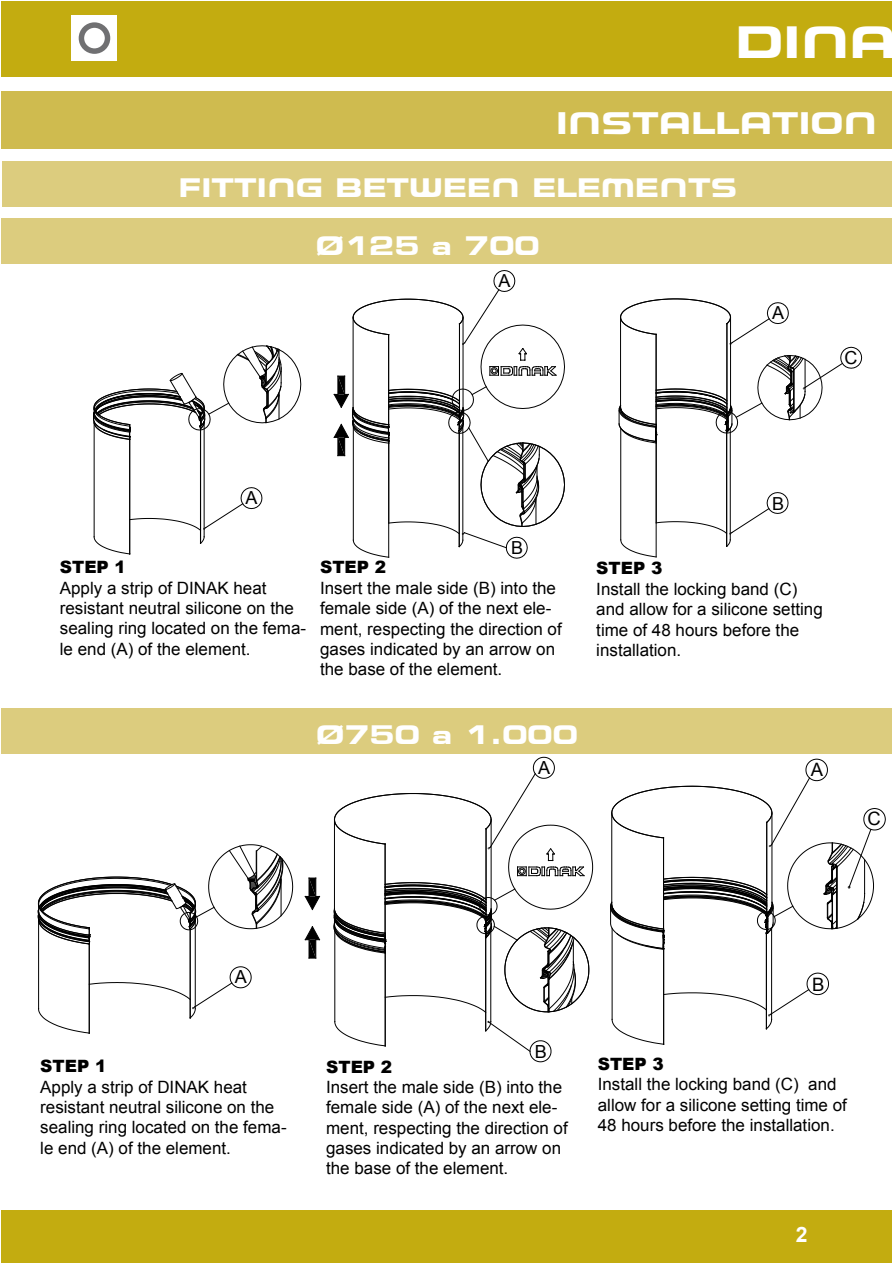
<style>
.page{position:relative;width:893px;height:1263px;background:#fff}
.page>*{position:absolute;margin:0;border:0;box-sizing:border-box;transform-origin:0 0}
.t1{font:700 43.05px "Dinak";color:#fff}
.t2{font:700 29.7px "Dinak";color:#fff}
.t3{font:700 25.5px "Dinak";color:#fff}
.t4{font:700 21.15px "Arial";color:#fff}
.t5{font:18.45px "Arial";color:#000}
.t6{font:18px "Arial";color:#000}
.t7{font:16.95px/20.4px "Arial";color:#000}
.t8{font:900 16.95px "Arial";color:#000}
</style>
<div class="page">
<div style="left:1px;top:1px;width:890px;height:75px;background:#c3ac10"></div>
<div style="left:72px;top:15px;width:45px;height:46px;background:#fff"></div>
<svg style="left:81px;top:25px;width:26px;height:26px"></svg>
<div style="left:79px;top:22px;width:31px;height:32px;border:5px solid #707072;border-radius:50%"></div>
<div style="left:1px;top:1211px;width:890px;height:52px;background:#c3ac10"></div>
<div style="left:1px;top:92px;width:890px;height:57px;background:#cfbb4f"></div>
<div style="left:3px;top:161px;width:888px;height:45px;background:#dccc7e"></div>
<div style="left:1px;top:219px;width:890px;height:45px;background:#dccc7e"></div>
<div style="left:1px;top:708px;width:890px;height:45px;background:#dccc7e"></div>
<hr style="left:204px;top:422px;width:1px;height:115px;background:#000">
<hr style="left:94px;top:422px;width:1px;height:115px;background:#000">
<hr style="left:200px;top:429px;width:1px;height:114px;background:#000">
<hr style="left:129px;top:439px;width:1px;height:115px;background:#000">
<svg style="left:93px;top:345px;width:208px;height:95px"></svg>
<svg style="left:93px;top:487px;width:170px;height:68px"></svg>
<svg style="left:333px;top:270px;width:232px;height:289px"></svg>
<hr style="left:38px;top:920px;width:1px;height:89px;background:#000">
<hr style="left:195px;top:920px;width:1px;height:89px;background:#000">
<hr style="left:190px;top:929px;width:1px;height:89px;background:#000">
<hr style="left:89px;top:944px;width:1px;height:89px;background:#000">
<svg style="left:37px;top:844px;width:256px;height:101px"></svg>
<svg style="left:38px;top:966px;width:214px;height:68px"></svg>
<hr style="left:334px;top:931px;width:1px;height:91px;background:#000">
<hr style="left:490px;top:931px;width:1px;height:91px;background:#000">
<hr style="left:485px;top:938px;width:1px;height:93px;background:#000">
<hr style="left:385px;top:953px;width:1px;height:93px;background:#000">
<svg style="left:334px;top:1021px;width:52px;height:26px"></svg>
<svg style="left:304px;top:878px;width:16px;height:32px"></svg>
<svg style="left:304px;top:926px;width:16px;height:33px"></svg>
<svg style="left:333px;top:757px;width:260px;height:256px"></svg>
<svg style="left:485px;top:1021px;width:66px;height:42px"></svg>
<hr style="left:620px;top:428px;width:1px;height:112px;background:#000">
<hr style="left:730px;top:428px;width:1px;height:112px;background:#000">
<hr style="left:726px;top:432px;width:1px;height:114px;background:#000">
<hr style="left:656px;top:443px;width:1px;height:80px;background:#000">
<svg style="left:620px;top:492px;width:168px;height:66px"></svg>
<svg style="left:618px;top:298px;width:244px;height:146px"></svg>
<hr style="left:612px;top:928px;width:1px;height:91px;background:#000">
<hr style="left:771px;top:928px;width:1px;height:91px;background:#000">
<hr style="left:766px;top:934px;width:1px;height:95px;background:#000">
<hr style="left:663px;top:949px;width:1px;height:95px;background:#000">
<svg style="left:611px;top:972px;width:218px;height:73px"></svg>
<svg style="left:610px;top:758px;width:276px;height:192px"></svg>
<h1 class="t1" style="left:735px;top:18px;width:162px">DINA</h1>
<h2 class="t2" style="left:556px;top:107px;width:322px">INSTALLATION</h2>
<h3 class="t3" style="left:179px;top:174px;width:559px">FITTING BETWEEN ELEMENTS</h3>
<h3 class="t3" style="left:316px;top:231px;width:225px">Ø125 a 700</h3>
<p class="t6" style="left:498px;top:273px;width:13px">A</p>
<p class="t6" style="left:772px;top:306px;width:13px">A</p>
<p class="t6" style="left:844px;top:350px;width:14px">C</p>
<p class="t6" style="left:245px;top:491px;width:13px">A</p>
<p class="t8" style="left:60px;top:558px;width:67px">STEP 1</p>
<p class="t7" style="left:60px;top:579px;width:248px">Apply a strip of DINAK heat resistant neutral silicone on the sealing ring located on the fema&shy;le end (A) of the element.</p>
<p class="t6" style="left:511px;top:541px;width:13px">B</p>
<p class="t8" style="left:320px;top:558px;width:67px">STEP 2</p>
<p class="t7" style="left:320px;top:579px;width:243px">Insert the male side (B) into the female side (A) of the next ele&shy;ment, respecting the direction of gases indicated by an arrow on the base of the element.</p>
<h3 class="t3" style="left:316px;top:721px;width:263px">Ø750 a 1.000</h3>
<p class="t6" style="left:538px;top:760px;width:14px">A</p>
<p class="t6" style="left:772px;top:496px;width:13px">B</p>
<p class="t8" style="left:596px;top:559px;width:67px">STEP 3</p>
<p class="t7" style="left:596px;top:580px;width:228px">Install the locking band (C) and allow for a silicone setting time of 48 hours before the installation.</p>
<p class="t5" style="left:810px;top:762px;width:14px">A</p>
<p class="t5" style="left:867px;top:812px;width:15px">C</p>
<p class="t6" style="left:235px;top:970px;width:14px">A</p>
<p class="t8" style="left:40px;top:1057px;width:67px">STEP 1</p>
<p class="t7" style="left:40px;top:1078px;width:248px">Apply a strip of DINAK heat resistant neutral silicone on the sealing ring located on the fema&shy;le end (A) of the element.</p>
<p class="t6" style="left:535px;top:1045px;width:14px">B</p>
<p class="t8" style="left:326px;top:1057px;width:67px">STEP 2</p>
<p class="t7" style="left:326px;top:1078px;width:243px">Insert the male side (B) into the female side (A) of the next ele&shy;ment, respecting the direction of gases indicated by an arrow on the base of the element.</p>
<p class="t5" style="left:812px;top:977px;width:14px">B</p>
<p class="t8" style="left:597px;top:1054px;width:67px">STEP 3</p>
<p class="t7" style="left:597px;top:1076px;width:251px">Install the locking band (C) and allow for a silicone setting time of<br>48 hours before the installation.</p>
<p class="t4" style="left:795px;top:1223px;width:13px">2</p>
</div>
